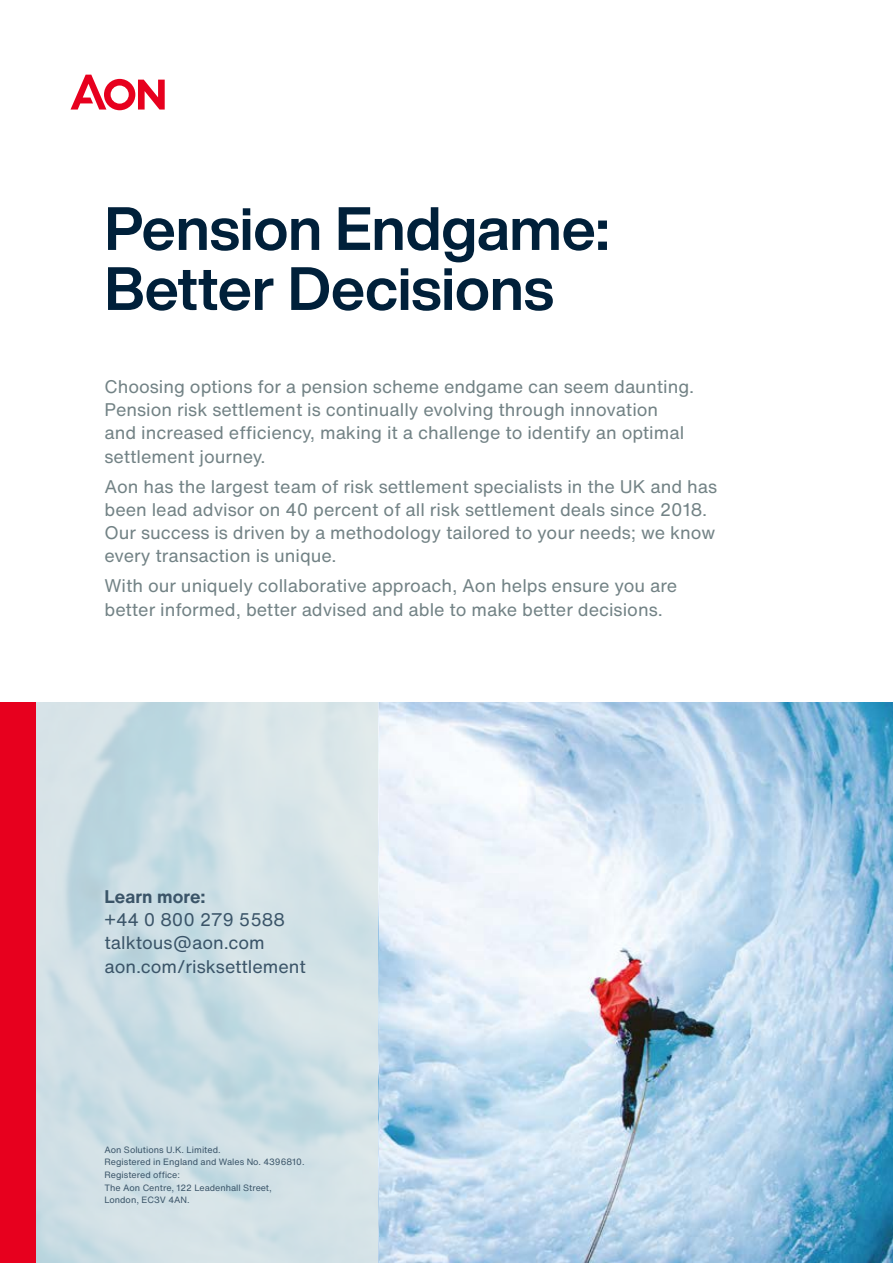
<style>
.page{position:relative;width:893px;height:1263px;background:#fff}
.page>*{position:absolute;margin:0;border:0;box-sizing:border-box;transform-origin:0 0}
.t1{font:700 60px/60px "Helvetica Now Display";color:#00203a}
.t2{font:18px/23.2px "Helvetica Now Text";color:#728285}
.t3{font:18px/23.2px "Helvetica Now Text";color:#3a5468}
.t4{font:700 18px "Helvetica Now Text";color:#3a5468}
.t5{font:9px/12.6px "Helvetica Now Text";color:#3a5468}
</style>
<div class="page">
<div style="left:0;top:702px;width:36px;height:561px;background:#e7001e"></div>
<svg style="left:71px;top:75px;width:94px;height:35px"></svg>
<img style="left:378px;top:702px;width:515px;height:561px">
<svg style="left:36px;top:702px;width:342px;height:561px;background:#cfdfe5"></svg>
<h1 class="t1" style="left:105px;top:198px;width:506px">Pension Endgame:<br>Better Decisions</h1>
<p class="t2" style="left:105px;top:375px;width:591px">Choosing options for a pension scheme endgame can seem daunting.<br>Pension risk settlement is continually evolving through innovation and increased efficiency, making it a challenge to identify an optimal settlement journey.</p>
<p class="t2" style="left:105px;top:475px;width:614px">Aon has the largest team of risk settlement specialists in the UK and has been lead advisor on 40 percent of all risk settlement deals since 2018.<br>Our success is driven by a methodology tailored to your needs; we know every transaction is unique.</p>
<p class="t2" style="left:105px;top:574px;width:574px">With our uniquely collaborative approach, Aon helps ensure you are better informed, better advised and able to make better decisions.</p>
<p class="t4" style="left:105px;top:884px;width:103px">Learn more:</p>
<p class="t3" style="left:105px;top:908px;width:203px">+44 0 800 279 5588 talktous@aon.com aon.com/risksettlement</p>
<p class="t5" style="left:105px;top:1143px;width:201px">Aon Solutions U.K. Limited.<br>Registered in England and Wales No. 4396810.<br>Registered office:<br>The Aon Centre, 122 Leadenhall Street,<br>London, EC3V 4AN.</p>
</div>
